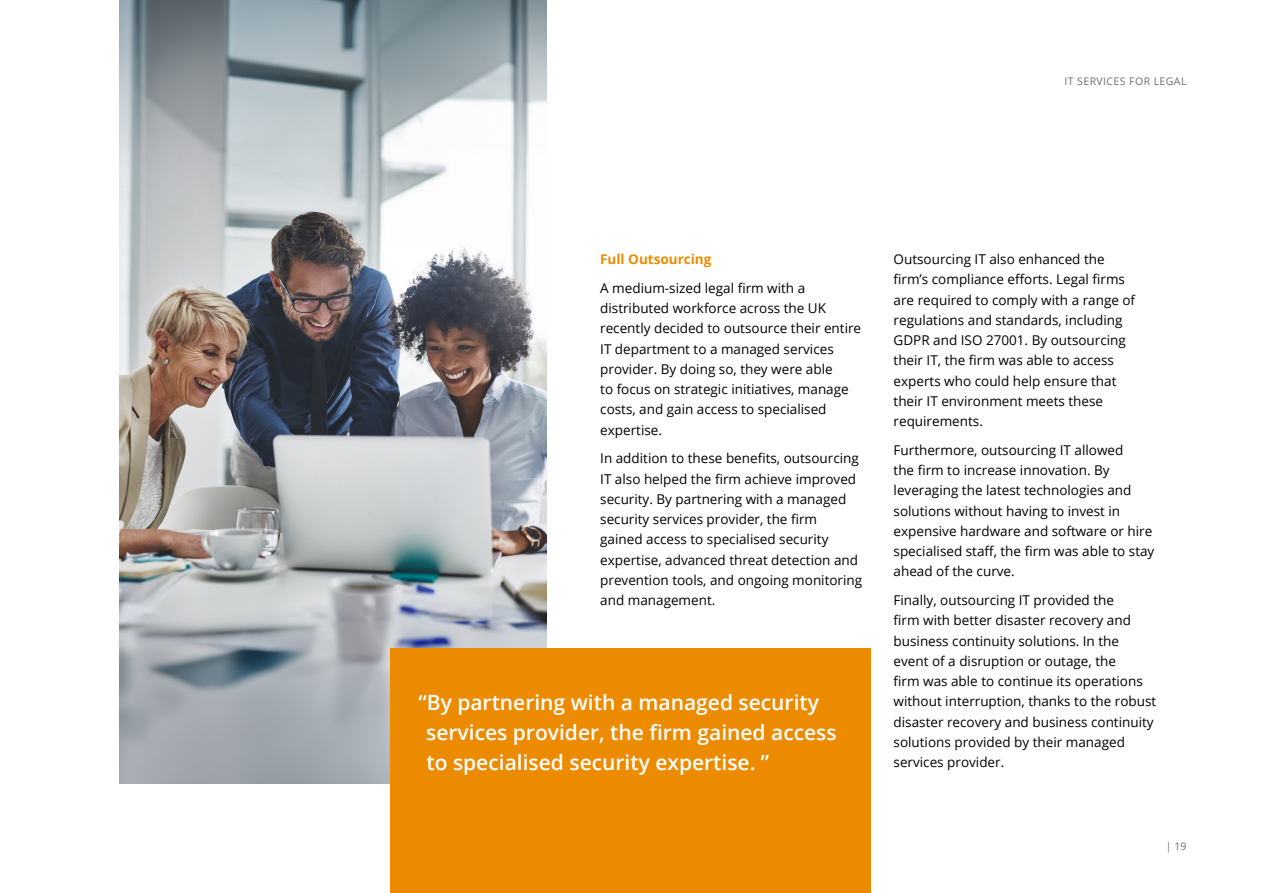
<style>
.page{position:relative;width:1263px;height:893px;background:#fff}
.page>*{position:absolute;margin:0;border:0;box-sizing:border-box;transform-origin:0 0}
.t1{font:600 21px/30px "Open Sans";color:#fff}
.t2{font:13.5px/20.2px "Open Sans";color:#000}
.t3{font:700 13.5px "Open Sans";color:#ed8b00}
.t4{font:10.5px "Open Sans";letter-spacing:.04em;color:#706f6f}
</style>
<div class="page">
<img style="left:119px;top:0;width:427px;height:783px">
<div style="left:390px;top:649px;width:480px;height:244px;background:#ed8b00"></div>
<p class="t4" style="left:1064px;top:74px;width:123px">IT SERVICES FOR LEGAL</p>
<p class="t3" style="left:600px;top:250px;width:113px">Full Outsourcing</p>
<p class="t2" style="left:600px;top:277px;width:262px">A medium-sized legal firm with a distributed workforce across the UK recently decided to outsource their entire IT department to a managed services provider. By doing so, they were able<br>to focus on strategic initiatives, manage costs, and gain access to specialised expertise.</p>
<p class="t2" style="left:600px;top:448px;width:263px">In addition to these benefits, outsourcing IT also helped the firm achieve improved security. By partnering with a managed security services provider, the firm gained access to specialised security expertise, advanced threat detection and prevention tools, and ongoing monitoring and management.</p>
<h1 class="t1" style="left:426px;top:687px;width:412px;text-indent:-8px">“By partnering with a managed security services provider, the firm gained access to specialised security expertise. ”</h1>
<p class="t2" style="left:893px;top:249px;width:243px">Outsourcing IT also enhanced the firm’s compliance efforts. Legal firms are required to comply with a range of regulations and standards, including GDPR and ISO 27001. By outsourcing their IT, the firm was able to access experts who could help ensure that their IT environment meets these requirements.</p>
<p class="t2" style="left:893px;top:439px;width:262px">Furthermore, outsourcing IT allowed<br>the firm to increase innovation. By leveraging the latest technologies and solutions without having to invest in expensive hardware and software or hire specialised staff, the firm was able to stay ahead of the curve.</p>
<p class="t2" style="left:893px;top:590px;width:264px">Finally, outsourcing IT provided the<br>firm with better disaster recovery and business continuity solutions. In the event of a disruption or outage, the<br>firm was able to continue its operations without interruption, thanks to the robust disaster recovery and business continuity solutions provided by their managed services provider.</p>
<p class="t4" style="left:1166px;top:839px;width:22px">| 19</p>
</div>
